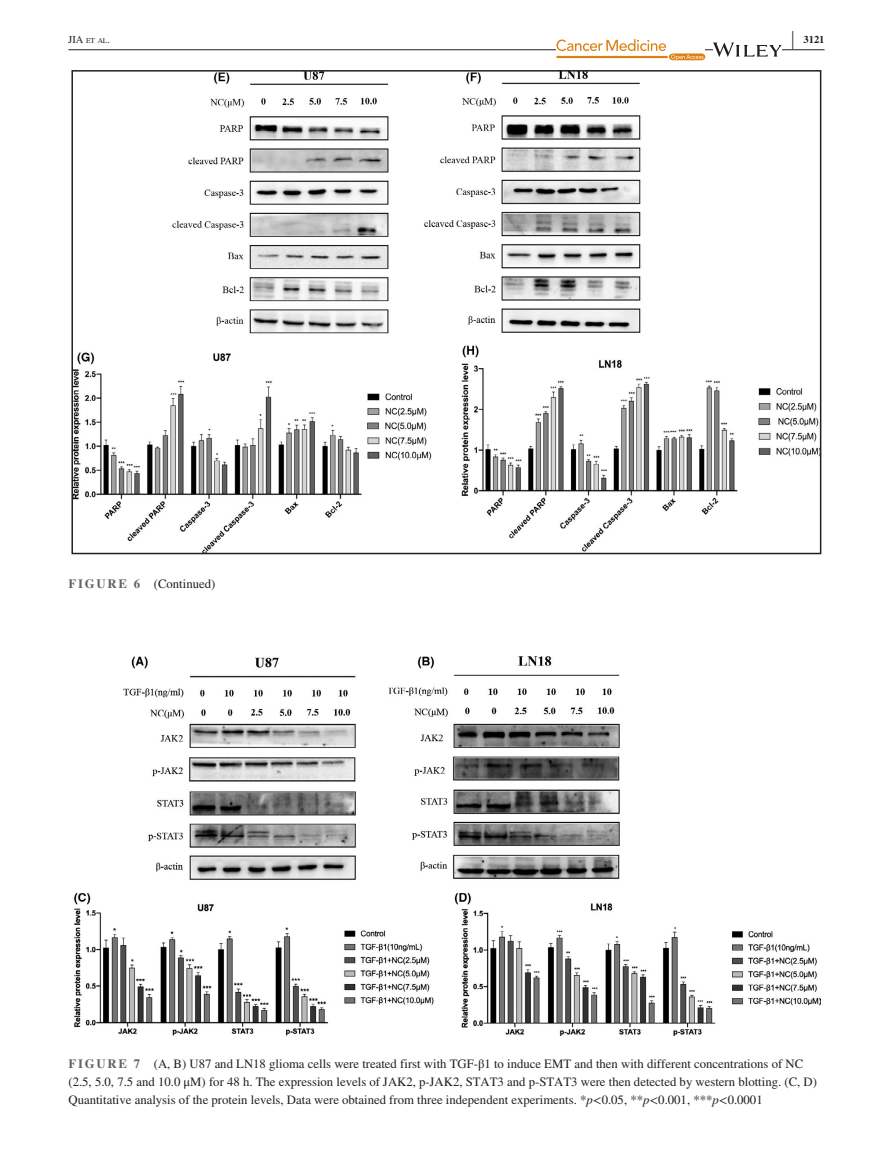
<style>
.page{position:relative;width:893px;height:1174px;background:#fff}
.page>*{position:absolute;margin:0;border:0;box-sizing:border-box;transform-origin:0 0}
.t1{font:700 25.95px "STIX";color:#231f20;scale:.36 1}
.t2{font:12.75px/18px "STIX";color:#231f20}
.t3{font:10.5px "STIX";color:#231f20}
.t4{font:700 10.5px "STIX";color:#231f20}
.s1{font-size:7.35px}
.s2{font-weight:700;color:#636366}
.s3{font-style:italic}
</style>
<div class="page">
<hr style="left:68px;top:49px;width:756px;height:1px;background:#231f20">
<svg style="left:556px;top:39px;width:149px;height:21px"></svg>
<svg style="left:713px;top:43px;width:69px;height:14px"></svg>
<img style="left:74px;top:656px;width:747px;height:379px">
<img style="left:74px;top:73px;width:744px;height:478px">
<div style="left:71px;top:70px;width:750px;height:484px;border:2px solid #231f20"></div>
<h1 class="t1" style="left:792px;top:25px;width:7px">|</h1>
<p class="t3" style="left:68px;top:32px;width:43px">JIA <span class="s1">et al</span>.</p>
<p class="t4" style="left:803px;top:33px;width:22px">3121</p>
<p class="t2" style="left:68px;top:575px;width:148px"><span class="s2">FIGURE 6</span> (Continued)</p>
<p class="t2" style="left:68px;top:1055px;width:750px"><span class="s2">FIGURE 7</span> (A, B) U87 and LN18 glioma cells were treated first with TGF-β1 to induce EMT and then with different concentrations of NC (2.5, 5.0, 7.5 and 10.0 μM) for 48 h. The expression levels of JAK2, p-JAK2, STAT3 and p-STAT3 were then detected by western blotting. (C, D)<br>Quantitative analysis of the protein levels, Data were obtained from three independent experiments. *<span class="s3">p</span>&lt;0.05, **<span class="s3">p</span>&lt;0.001, ***<span class="s3">p</span>&lt;0.0001</p>
</div>
